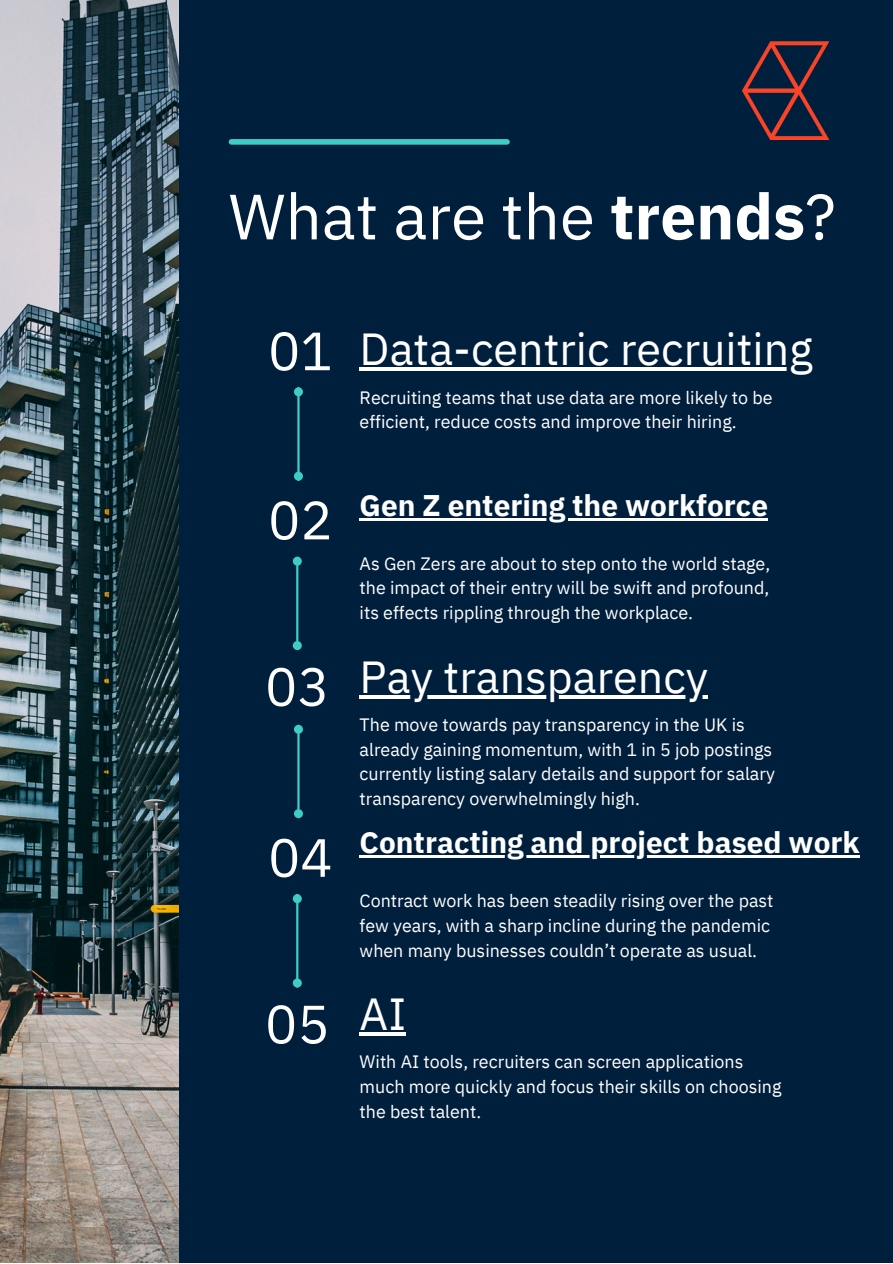
<style>
.page{position:relative;width:893px;height:1264px;background:#fff}
.page>*{position:absolute;margin:0;border:0;box-sizing:border-box;transform-origin:0 0}
.t1{font:63.9px "IBM Plex Sans";color:#fff}
.t2{font:53.7px "IBM Plex Sans";color:#fff}
.t3{font:44.7px "IBM Plex Sans";color:#fff}
.t4{font:700 29.85px "IBM Plex Sans";color:#fff}
.t5{font:17.85px/24.8px "IBM Plex Sans";color:#fff}
.s1{font-weight:700}
</style>
<div class="page">
<div style="left:0;top:0;width:892px;height:1262px;background:#001f3d"></div>
<hr style="left:297px;top:396px;width:2px;height:76px;background:#3dccc7">
<div style="left:295px;top:388px;width:7px;height:7px;background:#3dccc7;border-radius:50%"></div>
<div style="left:294px;top:387px;width:9px;height:9px;border:2px solid #3dccc7;border-radius:50%"></div>
<div style="left:295px;top:473px;width:7px;height:6px;background:#3dccc7;border-radius:50%"></div>
<div style="left:294px;top:471px;width:9px;height:9px;border:2px solid #3dccc7;border-radius:50%"></div>
<hr style="left:296px;top:565px;width:2px;height:76px;background:#3dccc7">
<div style="left:293px;top:556px;width:9px;height:9px;border:2px solid #3dccc7;border-radius:50%"></div>
<div style="left:294px;top:642px;width:6px;height:7px;background:#3dccc7;border-radius:50%"></div>
<div style="left:293px;top:641px;width:9px;height:9px;border:2px solid #3dccc7;border-radius:50%"></div>
<hr style="left:297px;top:733px;width:2px;height:76px;background:#3dccc7">
<div style="left:295px;top:726px;width:7px;height:6px;background:#3dccc7;border-radius:50%"></div>
<div style="left:294px;top:724px;width:9px;height:9px;border:2px solid #3dccc7;border-radius:50%"></div>
<div style="left:295px;top:810px;width:7px;height:7px;background:#3dccc7;border-radius:50%"></div>
<div style="left:294px;top:809px;width:9px;height:9px;border:2px solid #3dccc7;border-radius:50%"></div>
<hr style="left:296px;top:902px;width:2px;height:77px;background:#3dccc7">
<div style="left:294px;top:895px;width:6px;height:7px;background:#3dccc7;border-radius:50%"></div>
<div style="left:293px;top:894px;width:9px;height:9px;border:2px solid #3dccc7;border-radius:50%"></div>
<div style="left:294px;top:979px;width:6px;height:7px;background:#3dccc7;border-radius:50%"></div>
<div style="left:293px;top:978px;width:9px;height:9px;border:2px solid #3dccc7;border-radius:50%"></div>
<hr style="left:359px;top:367px;width:453px;height:4px;background:#fff">
<hr style="left:359px;top:518px;width:409px;height:2px;background:#fff">
<hr style="left:359px;top:695px;width:349px;height:3px;background:#fff">
<hr style="left:359px;top:855px;width:500px;height:2px;background:#fff">
<hr style="left:359px;top:1032px;width:47px;height:3px;background:#fff">
<img style="left:0;top:0;width:179px;height:1262px">
<div style="left:231px;top:139px;width:276px;height:6px;background:#3dccc7"></div>
<img style="left:741px;top:42px;width:89px;height:98px">
<p class="t1" style="left:229px;top:174px;width:608px">What are the <span class="s1">trends</span>?</p>
<p class="t2" style="left:268px;top:315px;width:66px">01</p>
<p class="t2" style="left:268px;top:484px;width:66px">02</p>
<p class="t2" style="left:265px;top:650px;width:66px">03</p>
<p class="t2" style="left:268px;top:821px;width:66px">04</p>
<p class="t2" style="left:265px;top:988px;width:66px">05</p>
<p class="t3" style="left:359px;top:319px;width:454px">Data-centric recruiting</p>
<p class="t5" style="left:359px;top:384px;width:414px">Recruiting teams that use data are more likely to be efficient, reduce costs and improve their hiring.</p>
<p class="t4" style="left:359px;top:485px;width:410px">Gen Z entering the workforce</p>
<p class="t5" style="left:359px;top:550px;width:412px;text-align:justify">As Gen Zers are about to step onto the world stage, the impact of their entry will be swift and profound, its effects rippling through the workplace.</p>
<p class="t3" style="left:359px;top:646px;width:350px">Pay transparency</p>
<p class="t5" style="left:359px;top:712px;width:417px">The move towards pay transparency in the UK is already gaining momentum, with 1 in 5 job postings currently listing salary details and support for salary transparency overwhelmingly high.</p>
<p class="t4" style="left:359px;top:822px;width:501px">Contracting and project based work</p>
<p class="t5" style="left:359px;top:888px;width:415px">Contract work has been steadily rising over the past few years, with a sharp incline during the pandemic when many businesses couldn’t operate as usual.</p>
<p class="t3" style="left:359px;top:984px;width:48px">AI</p>
<p class="t5" style="left:359px;top:1049px;width:423px">With AI tools, recruiters can screen applications much more quickly and focus their skills on choosing the best talent.</p>
</div>
